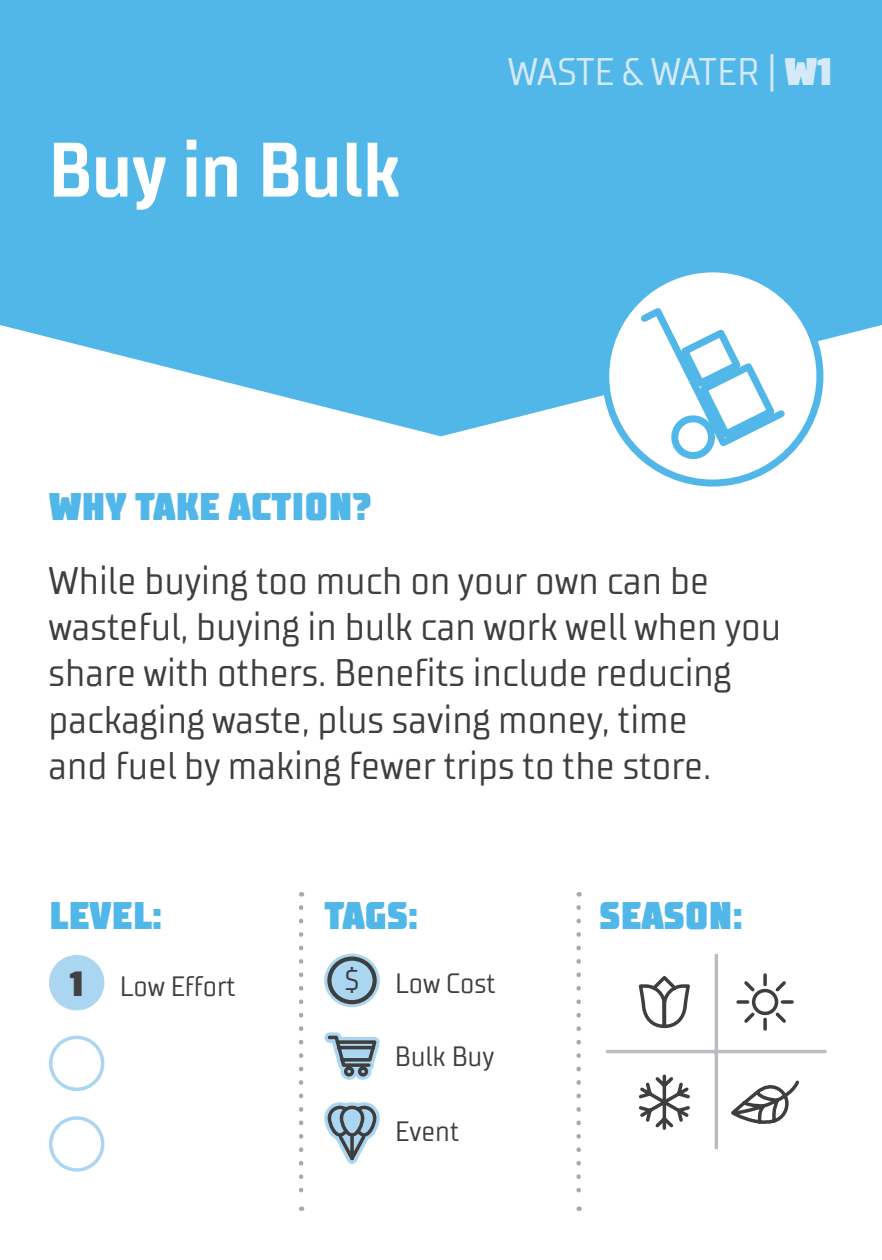
<style>
.page{position:relative;width:882px;height:1260px;background:#fff}
.page>*{position:absolute;margin:0;border:0;box-sizing:border-box;transform-origin:0 0}
.t1{font:700 77px "TT Supermolot Condensed";color:#fff}
.Text{font:38.5px/46.2px "TT Supermolot Condensed";color:#3e3e3f}
.Title_2{font:900 38.5px "TT Supermolot Condensed";color:#50b7e8}
.Title_3_Light{font:38.5px "TT Supermolot Condensed";letter-spacing:-.005em;color:#d4eaf8}
.Title_3_Light-2{font:900 35px "TT Supermolot Condensed";color:#414042}
.t2{font:28.7px "TT Supermolot Condensed";color:#3e3e3f}
.Text_s{font:28px "TT Supermolot Condensed";color:#3e3e3f}
.s1{font-weight:900}
</style>
<div class="page">
<svg style="left:0;top:0;width:882px;height:436px;background:#60bdea"></svg>
<svg style="left:606px;top:269px;width:214px;height:214px"></svg>
<div style="left:602px;top:265px;width:221px;height:222px;border:7px solid #50b7e8;border-radius:50%"></div>
<svg style="left:299px;top:907px;width:4px;height:304px"></svg>
<svg style="left:576px;top:907px;width:5px;height:304px"></svg>
<svg style="left:635px;top:302px;width:156px;height:166px"></svg>
<hr style="left:608px;top:1050px;width:217px;height:3px;background:#bcbdc0">
<hr style="left:715px;top:955px;width:3px;height:193px;background:#bcbdc0">
<svg style="left:736px;top:973px;width:58px;height:58px"></svg>
<svg style="left:638px;top:1074px;width:52px;height:56px"></svg>
<svg style="left:638px;top:976px;width:52px;height:53px"></svg>
<svg style="left:731px;top:1080px;width:68px;height:44px"></svg>
<svg style="left:324px;top:1032px;width:56px;height:48px"></svg>
<div style="left:330px;top:959px;width:45px;height:43px;background:#aad6f2;border-radius:50%"></div>
<div style="left:324px;top:954px;width:56px;height:53px;border:10px solid #aad6f2;border-radius:50%"></div>
<div style="left:327px;top:957px;width:50px;height:47px;border:4px solid #3e3e3f;border-radius:50%"></div>
<div style="left:49px;top:1116px;width:55px;height:56px;border:4px solid #aad6f2;border-radius:50%"></div>
<div style="left:49px;top:1036px;width:55px;height:55px;border:4px solid #aad6f2;border-radius:50%"></div>
<div style="left:51px;top:957px;width:52px;height:52px;background:#aad6f2;border-radius:50%"></div>
<div style="left:49px;top:955px;width:55px;height:55px;border:4px solid #aad6f2;border-radius:50%"></div>
<svg style="left:324px;top:1102px;width:56px;height:62px"></svg>
<p class="t1" style="left:48px;top:125px;width:353px">Buy in Bulk</p>
<p class="Title_3_Light" style="left:508px;top:50px;width:326px">WASTE &amp; WATER | <span class="s1">W1</span></p>
<p class="Title_2" style="left:49px;top:483px;width:324px">WHY TAKE ACTION?</p>
<p class="Text" style="left:48px;top:558px;width:734px">While buying too much on your own can be wasteful, buying in bulk can work well when you share with others. Benefits include reducing packaging waste, plus saving money, time<br>and fuel by making fewer trips to the store.</p>
<p class="Title_2" style="left:49px;top:892px;width:115px">LEVEL:</p>
<p class="Title_2" style="left:324px;top:892px;width:95px">TAGS:</p>
<p class="Title_2" style="left:600px;top:892px;width:145px">SEASON:</p>
<p class="Title_3_Light-2" style="left:70px;top:963px;width:15px">1</p>
<p class="Text_s" style="left:120px;top:970px;width:118px">Low Effort</p>
<p class="t2" style="left:345px;top:963px;width:16px">$</p>
<p class="Text_s" style="left:395px;top:967px;width:102px">Low Cost</p>
<p class="Text_s" style="left:395px;top:1040px;width:101px">Bulk Buy</p>
<p class="Text_s" style="left:395px;top:1115px;width:66px">Event</p>
</div>
